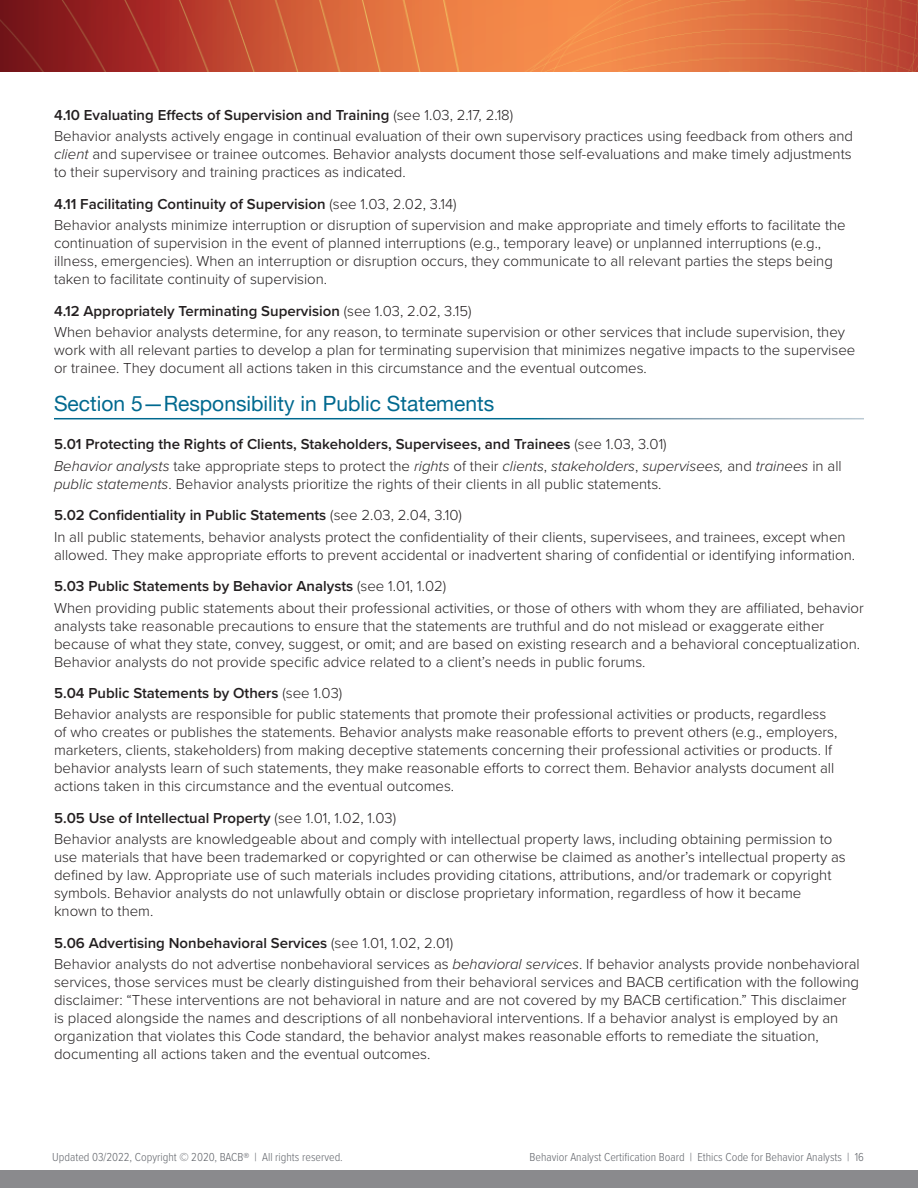
<style>
.page{position:relative;width:918px;height:1188px;background:#fff}
.page>*{position:absolute;margin:0;border:0;box-sizing:border-box;transform-origin:0 0}
.Heading_2{font:21px "Helvetica Neue LT Pro";color:#00698f}
.Body_Text{font:300 15px/18px "Proxima Nova";color:#231f20}
.Body_Text-numbered_s{font:600 15px "Proxima Nova";color:#231f20}
.t1{font:300 12px "Proxima Nova Cond";color:#61646a}
.s1{font-weight:300}
.s2{font-style:italic}
</style>
<div class="page">
<img style="left:0;top:0;width:918px;height:72px">
<div style="left:0;top:1171px;width:918px;height:17px;background:#8a8a8d"></div>
<p class="Body_Text-numbered_s" style="left:54px;top:104px;width:461px">4.10 Evaluating Effects of Supervision and Training <span class="s1">(see 1.03, 2.17, 2.18)</span></p>
<p class="Body_Text" style="left:54px;top:126px;width:801px;text-align:justify">Behavior analysts actively engage in continual evaluation of their own supervisory practices using feedback from others and <span class="s2">client</span> and supervisee or trainee outcomes. Behavior analysts document those self-evaluations and make timely adjustments to their supervisory and training practices as indicated.</p>
<p class="Body_Text-numbered_s" style="left:54px;top:193px;width:404px">4.11 Facilitating Continuity of Supervision <span class="s1">(see 1.03, 2.02, 3.14)</span></p>
<p class="Body_Text" style="left:54px;top:215px;width:793px">Behavior analysts minimize interruption or disruption of supervision and make appropriate and timely efforts to facilitate the continuation of supervision in the event of planned interruptions (e.g., temporary leave) or unplanned interruptions (e.g., illness, emergencies). When an interruption or disruption occurs, they communicate to all relevant parties the steps being taken to facilitate continuity of supervision.</p>
<p class="Body_Text-numbered_s" style="left:54px;top:299px;width:419px">4.12 Appropriately Terminating Supervision <span class="s1">(see 1.03, 2.02, 3.15)</span></p>
<p class="Body_Text" style="left:54px;top:322px;width:803px">When behavior analysts determine, for any reason, to terminate supervision or other services that include supervision, they work with all relevant parties to develop a plan for terminating supervision that minimizes negative impacts to the supervisee or trainee. They document all actions taken in this circumstance and the eventual outcomes.</p>
<p class="Heading_2" style="left:54px;top:391px;width:442px">Section 5—Responsibility in Public Statements</p>
<p class="Body_Text-numbered_s" style="left:54px;top:433px;width:614px">5.01 Protecting the Rights of Clients, Stakeholders, Supervisees, and Trainees <span class="s1">(see 1.03, 3.01)</span></p>
<p class="Body_Text" style="left:54px;top:456px;width:789px"><span class="s2">Behavior analysts</span> take appropriate steps to protect the <span class="s2">rights</span> of their <span class="s2">clients</span>, <span class="s2">stakeholders</span>, <span class="s2">supervisees,</span> and <span class="s2">trainees</span> in all <span class="s2">public statements</span>. Behavior analysts prioritize the rights of their clients in all public statements.</p>
<p class="Body_Text-numbered_s" style="left:54px;top:504px;width:409px">5.02 Confidentiality in Public Statements <span class="s1">(see 2.03, 2.04, 3.10)</span></p>
<p class="Body_Text" style="left:54px;top:527px;width:803px">In all public statements, behavior analysts protect the confidentiality of their clients, supervisees, and trainees, except when allowed. They make appropriate efforts to prevent accidental or inadvertent sharing of confidential or identifying information.</p>
<p class="Body_Text-numbered_s" style="left:54px;top:575px;width:394px">5.03 Public Statements by Behavior Analysts <span class="s1">(see 1.01, 1.02)</span></p>
<p class="Body_Text" style="left:54px;top:598px;width:811px">When providing public statements about their professional activities, or those of others with whom they are affiliated, behavior analysts take reasonable precautions to ensure that the statements are truthful and do not mislead or exaggerate either because of what they state, convey, suggest, or omit; and are based on existing research and a behavioral conceptualization.<br>Behavior analysts do not provide specific advice related to a client’s needs in public forums.</p>
<p class="Body_Text-numbered_s" style="left:54px;top:682px;width:290px">5.04 Public Statements by Others <span class="s1">(see 1.03)</span></p>
<p class="Body_Text" style="left:54px;top:705px;width:785px">Behavior analysts are responsible for public statements that promote their professional activities or products, regardless of who creates or publishes the statements. Behavior analysts make reasonable efforts to prevent others (e.g., employers, marketers, clients, stakeholders) from making deceptive statements concerning their professional activities or products. If behavior analysts learn of such statements, they make reasonable efforts to correct them. Behavior analysts document all actions taken in this circumstance and the eventual outcomes.</p>
<p class="Body_Text-numbered_s" style="left:54px;top:807px;width:344px">5.05 Use of Intellectual Property <span class="s1">(see 1.01, 1.02, 1.03)</span></p>
<p class="Body_Text" style="left:54px;top:830px;width:793px">Behavior analysts are knowledgeable about and comply with intellectual property laws, including obtaining permission to use materials that have been trademarked or copyrighted or can otherwise be claimed as another’s intellectual property as defined by law. Appropriate use of such materials includes providing citations, attributions, and/or trademark or copyright symbols. Behavior analysts do not unlawfully obtain or disclose proprietary information, regardless of how it became known to them.</p>
<p class="Body_Text-numbered_s" style="left:54px;top:932px;width:401px">5.06 Advertising Nonbehavioral Services <span class="s1">(see 1.01, 1.02, 2.01)</span></p>
<p class="Body_Text" style="left:54px;top:954px;width:807px">Behavior analysts do not advertise nonbehavioral services as <span class="s2">behavioral services</span>. If behavior analysts provide nonbehavioral services, those services must be clearly distinguished from their behavioral services and BACB certification with the following disclaimer: “These interventions are not behavioral in nature and are not covered by my BACB certification.” This disclaimer is placed alongside the names and descriptions of all nonbehavioral interventions. If a behavior analyst is employed by an organization that violates this Code standard, the behavior analyst makes reasonable efforts to remediate the situation, documenting all actions taken and the eventual outcomes.</p>
<p class="t1" style="left:52px;top:1149px;width:292px">Updated 03/2022, Copyright © 2020, BACB® | All rights reserved.</p>
<p class="t1" style="left:530px;top:1149px;width:336px">Behavior Analyst Certification Board | Ethics Code for Behavior Analysts | 16</p>
</div>
